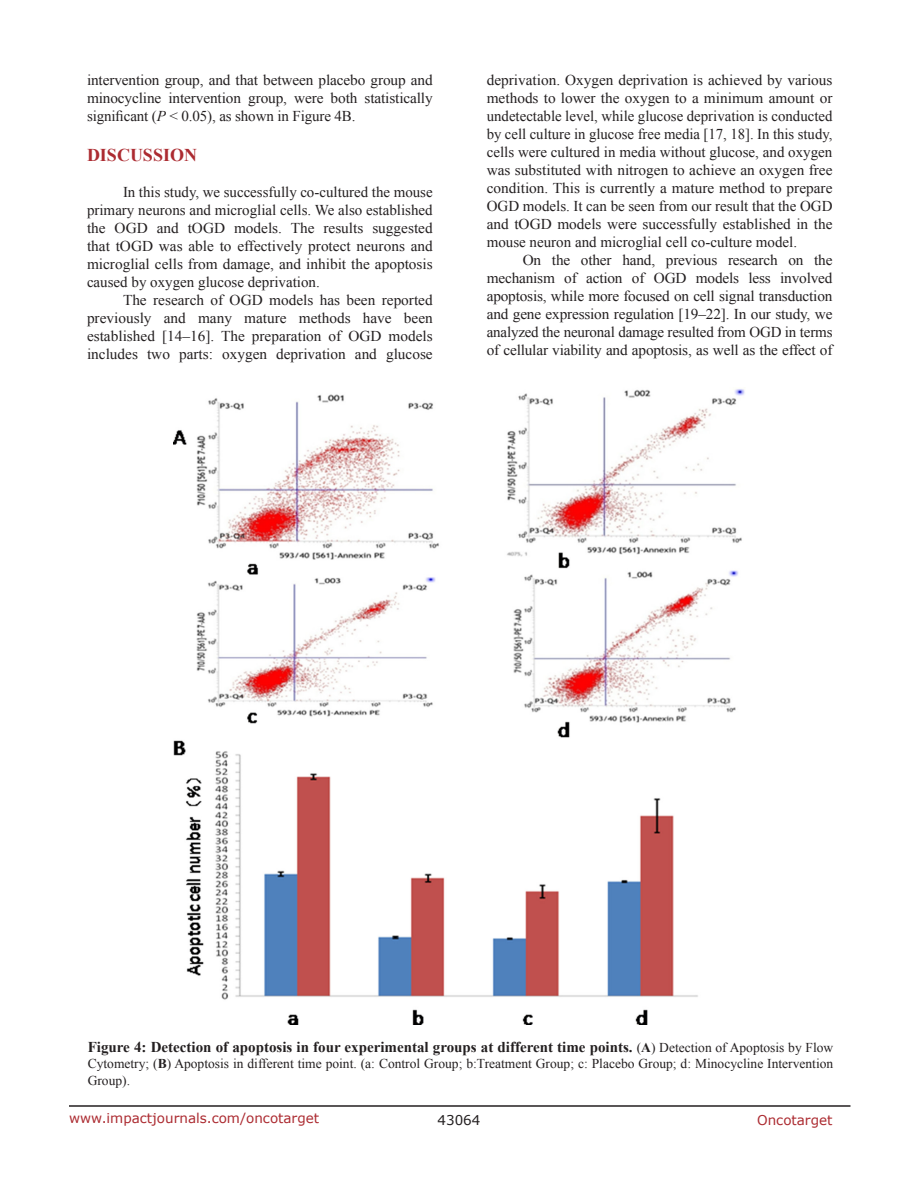
<style>
.page{position:relative;width:918px;height:1188px;background:#fff}
.page>*{position:absolute;margin:0;border:0;box-sizing:border-box;transform-origin:0 0}
.Heading{font:700 18px "Times New Roman";color:#ac2b31}
.BodyText{font:15px/18px "Times New Roman";color:#231f20;text-align:justify}
.FigureText{font:700 15px "Times New Roman";color:#231f20}
.FigureText-2{font:13.5px/16.2px "Times New Roman";color:#231f20}
.t1{font:13.5px "Verdana";color:#ac2b31}
.t2{font:13.5px "Verdana";color:#231f20}
.s1{font-style:italic}
.s2{font-weight:400;font-size:13.5px}
.s3{font-size:13.5px}
.s4{font-weight:700}
</style>
<div class="page">
<hr style="left:69px;top:1105px;width:781px;height:2px;background:#231f20">
<img style="left:174px;top:389px;width:571px;height:635px">
<p class="BodyText" style="left:87px;top:71px;width:347px">intervention group, and that between placebo group and minocycline intervention group, were both statistically significant (<span class="s1">P</span> &lt; 0.05), as shown in Figure 4B.</p>
<p class="Heading" style="left:87px;top:143px;width:112px">DISCUSSION</p>
<p class="BodyText" style="left:87px;top:183px;width:347px;text-indent:36px">In this study, we successfully co-cultured the mouse primary neurons and microglial cells. We also established the OGD and tOGD models. The results suggested that tOGD was able to effectively protect neurons and microglial cells from damage, and inhibit the apoptosis caused by oxygen glucose deprivation.</p>
<p class="BodyText" style="left:87px;top:291px;width:347px;text-indent:36px">The research of OGD models has been reported previously and many mature methods have been established [14–16]. The preparation of OGD models includes two parts: oxygen deprivation and glucose</p>
<p class="BodyText" style="left:487px;top:71px;width:347px">deprivation. Oxygen deprivation is achieved by various methods to lower the oxygen to a minimum amount or undetectable level, while glucose deprivation is conducted by cell culture in glucose free media [17, 18]. In this study, cells were cultured in media without glucose, and oxygen was substituted with nitrogen to achieve an oxygen free condition. This is currently a mature method to prepare OGD models. It can be seen from our result that the OGD and tOGD models were successfully established in the mouse neuron and microglial cell co-culture model.</p>
<p class="BodyText" style="left:487px;top:251px;width:347px;text-indent:36px">On the other hand, previous research on the mechanism of action of OGD models less involved apoptosis, while more focused on cell signal transduction and gene expression regulation [19–22]. In our study, we analyzed the neuronal damage resulted from OGD in terms of cellular viability and apoptosis, as well as the effect of</p>
<p class="FigureText" style="left:88px;top:1037px;width:747px">Figure 4: Detection of apoptosis in four experimental groups at different time points. <span class="s2">(</span><span class="s3">A</span><span class="s2">) Detection of Apoptosis by Flow</span></p>
<p class="FigureText-2" style="left:88px;top:1056px;width:747px">Cytometry; (<span class="s4">B</span>) Apoptosis in different time point. (a: Control Group; b:Treatment Group; c: Placebo Group; d: Minocycline Intervention<br>Group).</p>
<p class="t1" style="left:69px;top:1109px;width:252px">www.impactjournals.com/oncotarget</p>
<p class="t2" style="left:438px;top:1111px;width:44px">43064</p>
<p class="t1" style="left:757px;top:1111px;width:77px">Oncotarget</p>
</div>
